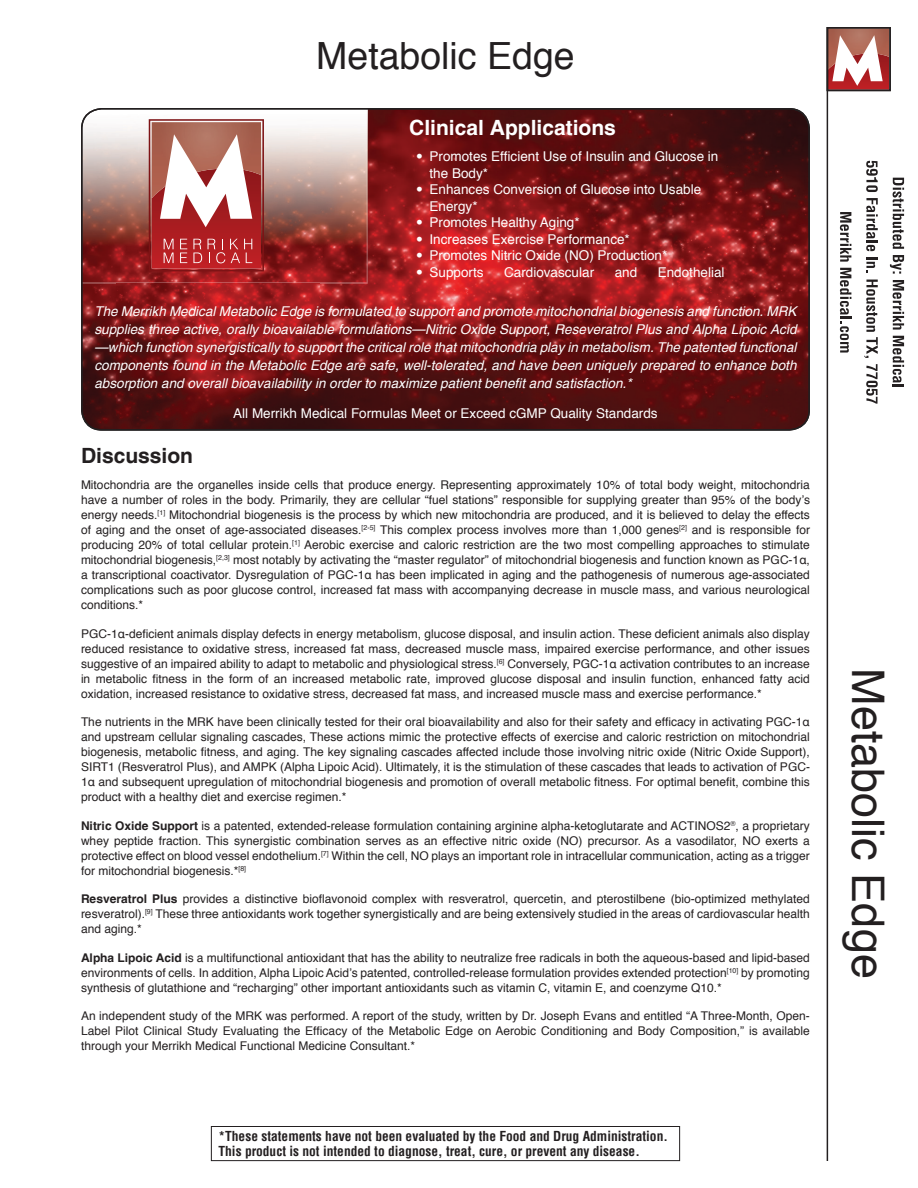
<style>
.page{position:relative;width:918px;height:1188px;background:#fff}
.page>*{position:absolute;margin:0;border:0;box-sizing:border-box;transform-origin:0 0}
.Product_Title_Side{font:45px "Helvetica";color:#231f20}
.Product_Title{font:37.5px "Helvetica";color:#231f20}
.Subheader_Clinical_A{font:700 21px "Helvetica";color:#fff}
.Subheader{font:700 21px "Helvetica";color:#231f20}
.Text_in_Box{font:italic 13.5px/18px "Helvetica";color:#fff;text-align:justify}
.Distributor_Statemen{font:13.5px/16.5px "Helvetica";color:#fff}
.t1{font:700 condensed 13.5px/15px "Helvetica";color:#231f20}
.Body_Text{font:12px/15px "Helvetica";color:#231f20;text-align:justify}
.s1{font-family:"Trade Gothic LT Std"}
.s2{font-weight:700}
</style>
<div class="page">
<img style="left:82px;top:283px;width:237px;height:147px">
<img style="left:319px;top:109px;width:490px;height:320px">
<img style="left:82px;top:109px;width:285px;height:174px">
<svg style="left:149px;top:119px;width:115px;height:152px"></svg>
<svg style="left:830px;top:30px;width:58px;height:58px"></svg>
<svg style="left:893px;top:178px;width:11px;height:71px"></svg>
<svg style="left:890px;top:255px;width:14px;height:19px"></svg>
<svg style="left:893px;top:280px;width:11px;height:50px"></svg>
<svg style="left:893px;top:336px;width:11px;height:51px"></svg>
<svg style="left:866px;top:161px;width:12px;height:31px"></svg>
<svg style="left:866px;top:198px;width:12px;height:53px"></svg>
<svg style="left:866px;top:257px;width:12px;height:16px"></svg>
<svg style="left:864px;top:280px;width:14px;height:78px"></svg>
<svg style="left:866px;top:364px;width:12px;height:40px"></svg>
<svg style="left:840px;top:212px;width:11px;height:50px"></svg>
<svg style="left:840px;top:268px;width:11px;height:85px"></svg>
<hr style="left:827px;top:27px;width:1px;height:1134px;background:#231f20">
<div style="left:827px;top:27px;width:64px;height:64px;border:2px solid #231f20"></div>
<div style="left:211px;top:1126px;width:469px;height:35px;border:1px solid #231f20"></div>
<p class="Product_Title" style="left:316px;top:27px;width:260px">Metabolic Edge</p>
<p class="Subheader_Clinical_A" style="left:409px;top:115px;width:208px">Clinical Applications</p>
<p class="Distributor_Statemen" style="left:430px;top:149px;width:290px;text-indent:-14px"><span class="s1">•</span> Promotes Efficient Use of Insulin and Glucose in the Body*</p>
<p class="Distributor_Statemen" style="left:430px;top:182px;width:273px;text-indent:-14px"><span class="s1">•</span> Enhances Conversion of Glucose into Usable<br>Energy*</p>
<p class="Distributor_Statemen" style="left:416px;top:215px;width:165px"><span class="s1">•</span> Promotes Healthy Aging*</p>
<p class="Distributor_Statemen" style="left:416px;top:231px;width:215px"><span class="s1">•</span> Increases Exercise Performance*</p>
<p class="Distributor_Statemen" style="left:416px;top:248px;width:253px"><span class="s1">•</span> Promotes Nitric Oxide (NO) Production*</p>
<p class="Distributor_Statemen" style="left:416px;top:264px;width:69px"><span class="s1">•</span> Supports</p>
<p class="Distributor_Statemen" style="left:504px;top:264px;width:92px">Cardiovascular</p>
<p class="Distributor_Statemen" style="left:615px;top:264px;width:24px">and</p>
<p class="Distributor_Statemen" style="left:658px;top:264px;width:68px">Endothelial</p>
<p class="Text_in_Box" style="left:94px;top:303px;width:704px">The Merrikh Medical Metabolic Edge is formulated to support and promote mitochondrial biogenesis and function. MRK supplies three active, orally bioavailable formulations—Nitric Oxide Support, Reseveratrol Plus and Alpha Lipoic Acid —which function synergistically to support the critical role that mitochondria play in metabolism. The patented functional components found in the Metabolic Edge are safe, well-tolerated, and have been uniquely prepared to enhance both absorption and overall bioavailability in order to maximize patient benefit and satisfaction.*</p>
<p class="Distributor_Statemen" style="left:233px;top:406px;width:426px">All Merrikh Medical Formulas Meet or Exceed cGMP Quality Standards</p>
<p class="Subheader" style="left:81px;top:443px;width:114px">Discussion</p>
<p class="Body_Text" style="left:81px;top:478px;width:731px">Mitochondria are the organelles inside cells that produce energy. Representing approximately 10% of total body weight, mitochondria have a number of roles in the body. Primarily, they are cellular “fuel stations” responsible for supplying greater than 95% of the body’s energy needs.<sup>[1]</sup> Mitochondrial biogenesis is the process by which new mitochondria are produced, and it is believed to delay the effects of aging and the onset of age-associated diseases.<sup>[2-5]</sup> This complex process involves more than 1,000 genes<sup>[2]</sup> and is responsible for producing 20% of total cellular protein.<sup>[1]</sup> Aerobic exercise and caloric restriction are the two most compelling approaches to stimulate mitochondrial biogenesis,<sup>[2,3]</sup> most notably by activating the “master regulator” of mitochondrial biogenesis and function known as PGC-1α, a transcriptional coactivator. Dysregulation of PGC-1α has been implicated in aging and the pathogenesis of numerous age-associated complications such as poor glucose control, increased fat mass with accompanying decrease in muscle mass, and various neurological conditions.*</p>
<p class="Body_Text" style="left:81px;top:626px;width:730px">PGC-1α-deficient animals display defects in energy metabolism, glucose disposal, and insulin action. These deficient animals also display reduced resistance to oxidative stress, increased fat mass, decreased muscle mass, impaired exercise performance, and other issues suggestive of an impaired ability to adapt to metabolic and physiological stress.<sup>[6]</sup> Conversely, PGC-1α activation contributes to an increase in metabolic fitness in the form of an increased metabolic rate, improved glucose disposal and insulin function, enhanced fatty acid oxidation, increased resistance to oxidative stress, decreased fat mass, and increased muscle mass and exercise performance.*</p>
<p class="Body_Text" style="left:81px;top:715px;width:730px">The nutrients in the MRK have been clinically tested for their oral bioavailability and also for their safety and efficacy in activating PGC-1α and upstream cellular signaling cascades, These actions mimic the protective effects of exercise and caloric restriction on mitochondrial biogenesis, metabolic fitness, and aging. The key signaling cascades affected include those involving nitric oxide (Nitric Oxide Support), SIRT1 (Resveratrol Plus), and AMPK (Alpha Lipoic Acid). Ultimately, it is the stimulation of these cascades that leads to activation of PGC-1α and subsequent upregulation of mitochondrial biogenesis and promotion of overall metabolic fitness. For optimal benefit, combine this product with a healthy diet and exercise regimen.*</p>
<p class="Body_Text" style="left:81px;top:818px;width:730px"><span class="s2">Nitric Oxide Support</span> is a patented, extended-release formulation containing arginine alpha-ketoglutarate and ACTINOS2<sup>®</sup>, a proprietary whey peptide fraction. This synergistic combination serves as an effective nitric oxide (NO) precursor. As a vasodilator, NO exerts a protective effect on blood vessel endothelium.<sup>[7]</sup> Within the cell, NO plays an important role in intracellular communication, acting as a trigger for mitochondrial biogenesis.*<sup>[8]</sup></p>
<p class="Body_Text" style="left:81px;top:892px;width:730px"><span class="s2">Resveratrol Plus</span> provides a distinctive bioflavonoid complex with resveratrol, quercetin, and pterostilbene (bio-optimized methylated resveratrol).<sup>[9]</sup> These three antioxidants work together synergistically and are being extensively studied in the areas of cardiovascular health and aging.*</p>
<p class="Body_Text" style="left:81px;top:950px;width:730px"><span class="s2">Alpha Lipoic Acid</span> is a multifunctional antioxidant that has the ability to neutralize free radicals in both the aqueous-based and lipid-based environments of cells. In addition, Alpha Lipoic Acid’s patented, controlled-release formulation provides extended protection<sup>[10]</sup> by promoting synthesis of glutathione and “recharging” other important antioxidants such as vitamin C, vitamin E, and coenzyme Q10.*</p>
<p class="Body_Text" style="left:81px;top:1009px;width:730px">An independent study of the MRK was performed. A report of the study, written by Dr. Joseph Evans and entitled “A Three-Month, Open-Label Pilot Clinical Study Evaluating the Efficacy of the Metabolic Edge on Aerobic Conditioning and Body Composition,” is available through your Merrikh Medical Functional Medicine Consultant.*</p>
<p class="t1" style="left:218px;top:1129px;width:451px">*These statements have not been evaluated by the Food and Drug Administration.<br>This product is not intended to diagnose, treat, cure, or prevent any disease.</p>
<p class="Product_Title_Side" style="left:903px;top:668px;width:312px;rotate:90deg">Metabolic Edge</p>
</div>
